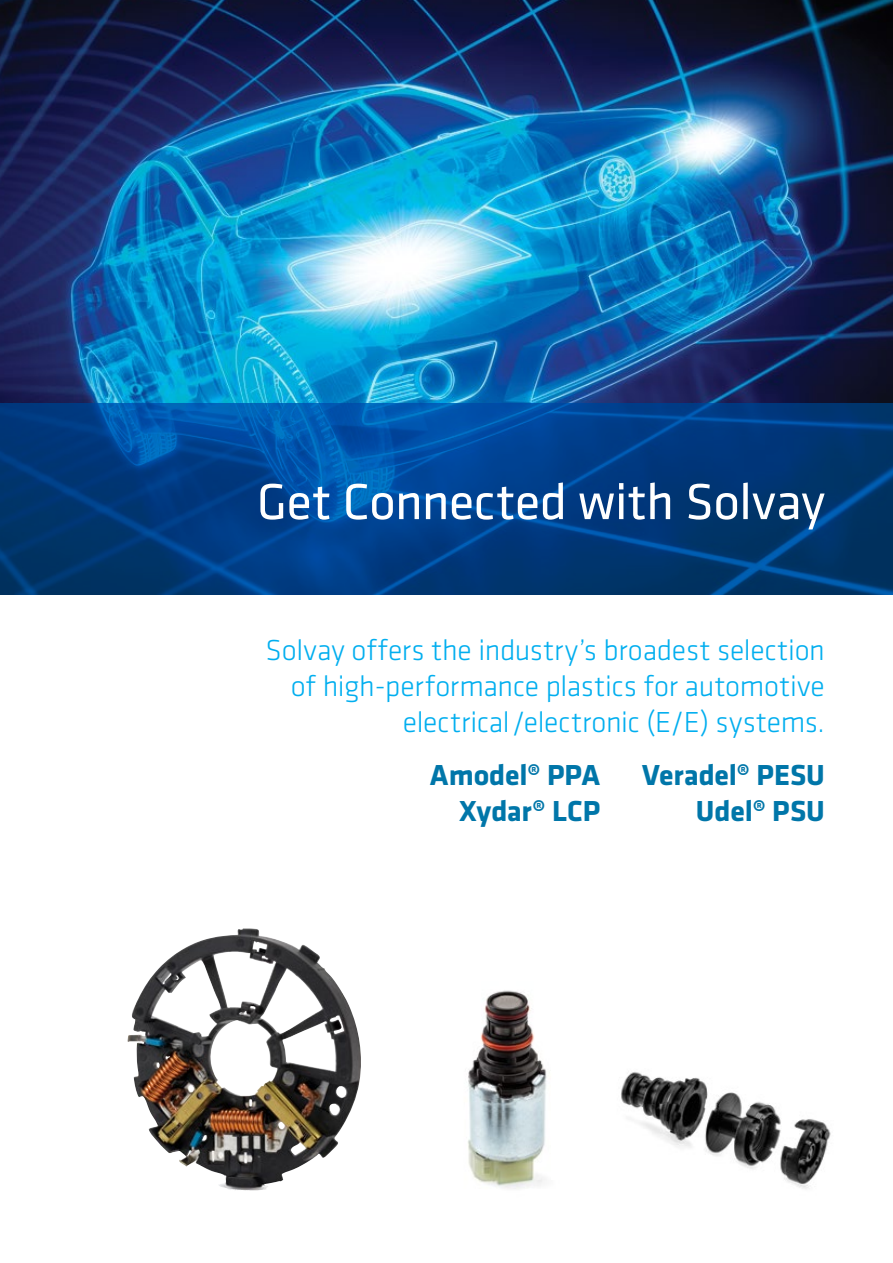
<style>
.page{position:relative;width:893px;height:1263px;background:#fff}
.page>*{position:absolute;margin:0;border:0;box-sizing:border-box;transform-origin:0 0}
.t1{font:52.5px "Klavika";letter-spacing:-.01em;color:#fff}
.t2{font:300 30px/36px "Klavika";letter-spacing:-.005em;color:#00aeef;text-align:right}
.t3{font:700 30px "Klavika";letter-spacing:-.005em;color:#0076a9}
</style>
<div class="page">
<img style="left:468px;top:990px;width:79px;height:199px">
<img style="left:621px;top:1072px;width:210px;height:117px">
<img style="left:0;top:0;width:893px;height:404px">
<svg style="left:0;top:404px;width:893px;height:191px;background:#003f84"></svg>
<img style="left:127px;top:928px;width:234px;height:263px">
<h1 class="t1" style="left:257px;top:467px;width:570px">Get Connected with Solvay</h1>
<p class="t2" style="left:266px;top:632px;width:561px">Solvay offers the industry’s broadest selection of high-performance plastics for automotive electrical/electronic (E/E) systems.</p>
<p class="t3" style="left:430px;top:754px;width:172px">Amodel® PPA</p>
<p class="t3" style="left:642px;top:754px;width:184px">Veradel® PESU</p>
<p class="t3" style="left:459px;top:790px;width:143px">Xydar® LCP</p>
<p class="t3" style="left:696px;top:790px;width:130px">Udel® PSU</p>
</div>
